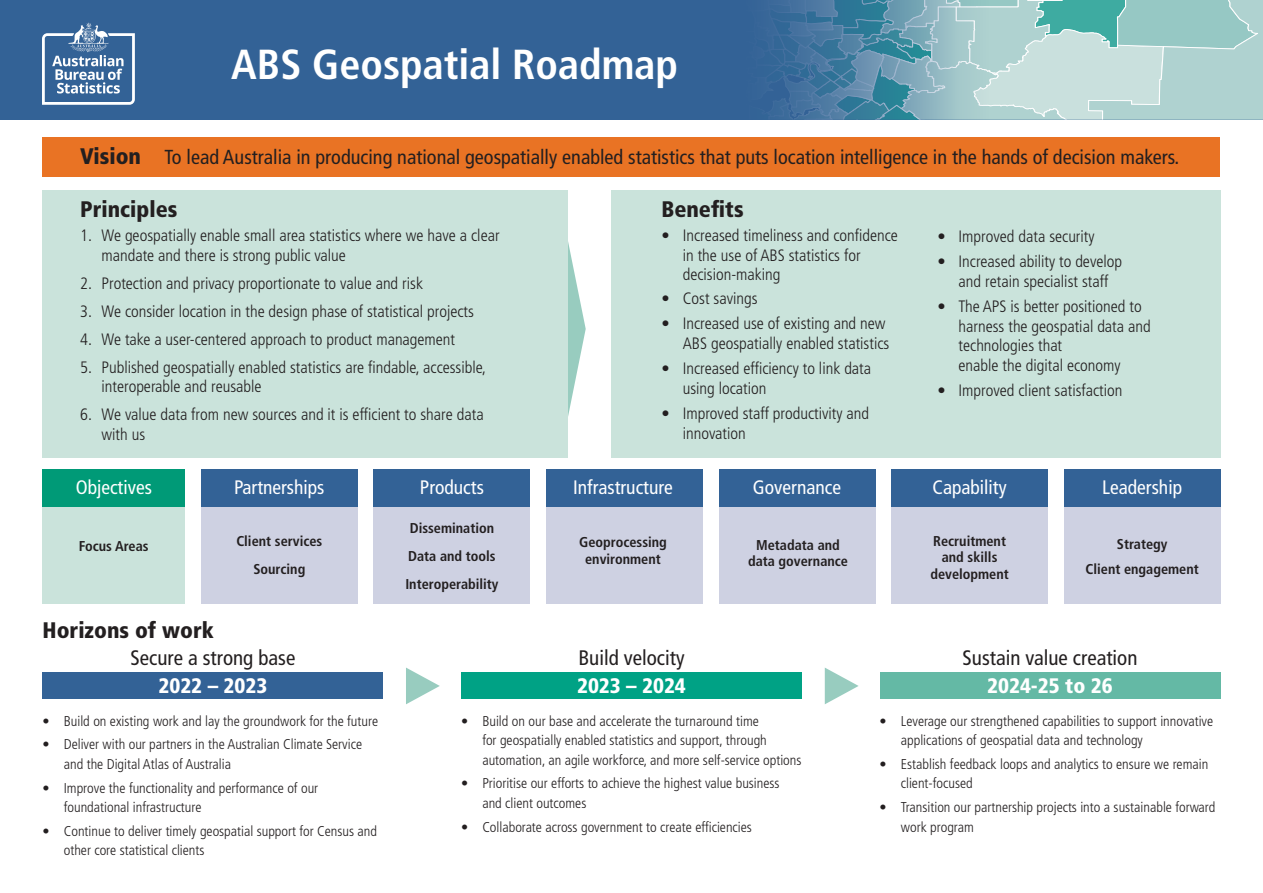
<style>
.page{position:relative;width:1263px;height:893px;background:#fff}
.page>*{position:absolute;margin:0;border:0;box-sizing:border-box;transform-origin:0 0}
.t1{font:700 condensed 42px "Frutiger LT Pro";color:#fff}
.t2{font:900 condensed 22.5px "Frutiger LT Pro";color:#231f20}
.t3{font:condensed 21px "Frutiger LT Pro";color:#231f20}
.t4{font:900 condensed 21px "Frutiger LT Pro";color:#fff}
.t5{font:condensed 20.25px "Frutiger LT Pro";color:#231f20}
.t6{font:condensed 19.5px "Frutiger LT Pro";color:#fff}
.t7{font:300 condensed 16.5px/19.5px "Frutiger LT Pro";color:#231f20}
.t8{font:300 condensed 14.25px/19.5px "Frutiger LT Pro";color:#231f20}
.t9{font:700 condensed 14.25px/16.5px "Frutiger LT Pro";color:#231f20;text-align:center}
.s1{font-weight:900;font-size:22.5px}
</style>
<div class="page">
<div style="left:43px;top:137px;width:1177px;height:40px;background:#e97324"></div>
<svg style="left:568px;top:242px;width:18px;height:174px"></svg>
<div style="left:1064px;top:469px;width:156px;height:40px;background:#336296"></div>
<div style="left:1064px;top:508px;width:156px;height:96px;background:#ced1e2"></div>
<div style="left:891px;top:469px;width:157px;height:40px;background:#336296"></div>
<div style="left:891px;top:508px;width:157px;height:96px;background:#ced1e2"></div>
<div style="left:719px;top:469px;width:156px;height:40px;background:#336296"></div>
<div style="left:719px;top:508px;width:156px;height:96px;background:#ced1e2"></div>
<div style="left:201px;top:469px;width:157px;height:40px;background:#336296"></div>
<div style="left:201px;top:508px;width:157px;height:96px;background:#ced1e2"></div>
<div style="left:43px;top:469px;width:142px;height:40px;background:#009a77"></div>
<div style="left:43px;top:508px;width:142px;height:96px;background:#cae3db"></div>
<div style="left:374px;top:469px;width:156px;height:40px;background:#336296"></div>
<div style="left:374px;top:508px;width:156px;height:96px;background:#ced1e2"></div>
<div style="left:43px;top:190px;width:525px;height:267px;background:#cae3db"></div>
<div style="left:611px;top:190px;width:609px;height:267px;background:#cae3db"></div>
<div style="left:0;top:0;width:1263px;height:120px;background:#336296"></div>
<svg style="left:769px;top:0;width:494px;height:120px;background:#8cb7c0"></svg>
<svg style="left:42px;top:22px;width:93px;height:83px"></svg>
<svg style="left:406px;top:668px;width:34px;height:36px"></svg>
<svg style="left:825px;top:668px;width:34px;height:36px"></svg>
<div style="left:43px;top:673px;width:340px;height:26px;background:#336296"></div>
<div style="left:880px;top:673px;width:340px;height:26px;background:#64b9a5"></div>
<div style="left:461px;top:673px;width:341px;height:26px;background:#00a285"></div>
<div style="left:546px;top:469px;width:157px;height:40px;background:#336296"></div>
<div style="left:546px;top:508px;width:157px;height:96px;background:#ced1e2"></div>
<h1 class="t1" style="left:231px;top:40px;width:448px">ABS Geospatial Roadmap</h1>
<p class="t5" style="left:80px;top:145px;width:1100px"><span class="s1">Vision</span> To lead Australia in producing national geospatially enabled statistics that puts location intelligence in the hands of decision makers.</p>
<h2 class="t2" style="left:80px;top:196px;width:99px">Principles</h2>
<p class="t7" style="left:101px;top:226px;width:400px;text-indent:-21px">1. We geospatially enable small area statistics where we have a clear mandate and there is strong public value</p>
<p class="t7" style="left:80px;top:273px;width:344px">2. Protection and privacy proportionate to value and risk</p>
<p class="t7" style="left:80px;top:301px;width:395px">3. We consider location in the design phase of statistical projects</p>
<p class="t7" style="left:80px;top:329px;width:376px">4. We take a user-centered approach to product management</p>
<p class="t7" style="left:101px;top:357px;width:386px;text-indent:-21px">5. Published geospatially enabled statistics are findable, accessible, interoperable and reusable</p>
<p class="t7" style="left:101px;top:405px;width:384px;text-indent:-21px">6. We value data from new sources and it is efficient to share data with us</p>
<p class="t6" style="left:76px;top:475px;width:78px">Objectives</p>
<p class="t9" style="left:79px;top:538px;width:71px">Focus Areas</p>
<p class="t6" style="left:234px;top:475px;width:92px">Partnerships</p>
<p class="t9" style="left:236px;top:527px;width:88px;line-height:28px">Client services<br>Sourcing</p>
<p class="t6" style="left:420px;top:475px;width:65px">Products</p>
<p class="t9" style="left:405px;top:514px;width:95px;line-height:28px">Dissemination<br>Data and tools<br>Interoperability</p>
<h2 class="t2" style="left:661px;top:196px;width:84px">Benefits</h2>
<p class="t7" style="left:683px;top:226px;width:217px;text-indent:-21px">• Increased timeliness and confidence in the use of ABS statistics for decision-making</p>
<p class="t7" style="left:661px;top:289px;width:98px">• Cost savings</p>
<p class="t7" style="left:661px;top:314px;width:229px;text-align:right">• Increased use of existing and new<br>ABS geospatially enabled statistics</p>
<p class="t7" style="left:683px;top:359px;width:190px;text-indent:-21px">• Increased efficiency to link data using location</p>
<p class="t7" style="left:683px;top:404px;width:188px;text-indent:-21px">• Improved staff productivity and innovation</p>
<p class="t7" style="left:937px;top:226px;width:159px">• Improved data security</p>
<p class="t7" style="left:937px;top:252px;width:186px;text-align:center">• Increased ability to develop and retain specialist staff</p>
<p class="t7" style="left:958px;top:297px;width:194px;text-indent:-21px">• The APS is better positioned to harness the geospatial data and technologies that<br>enable the digital economy</p>
<p class="t7" style="left:937px;top:381px;width:187px">• Improved client satisfaction</p>
<p class="t6" style="left:573px;top:475px;width:101px">Infrastructure</p>
<p class="t9" style="left:579px;top:534px;width:89px">Geoprocessing environment</p>
<p class="t6" style="left:753px;top:475px;width:90px">Governance</p>
<p class="t9" style="left:748px;top:537px;width:102px">Metadata and data governance</p>
<p class="t6" style="left:933px;top:475px;width:75px">Capability</p>
<p class="t9" style="left:930px;top:533px;width:80px">Recruitment and skills development</p>
<p class="t6" style="left:1102px;top:475px;width:81px">Leadership</p>
<p class="t9" style="left:1085px;top:531px;width:115px;line-height:25px">Strategy<br>Client engagement</p>
<h2 class="t2" style="left:43px;top:616px;width:173px">Horizons of work</h2>
<p class="t3" style="left:131px;top:646px;width:166px">Secure a strong base</p>
<p class="t3" style="left:578px;top:646px;width:108px">Build velocity</p>
<p class="t3" style="left:962px;top:646px;width:176px">Sustain value creation</p>
<p class="t4" style="left:159px;top:673px;width:110px">2022 – 2023</p>
<p class="t8" style="left:43px;top:711px;width:337px">• Build on existing work and lay the groundwork for the future</p>
<p class="t8" style="left:64px;top:735px;width:300px;text-indent:-21px">• Deliver with our partners in the Australian Climate Service and the Digital Atlas of Australia</p>
<p class="t8" style="left:64px;top:778px;width:256px;text-indent:-21px">• Improve the functionality and performance of our foundational infrastructure</p>
<p class="t8" style="left:64px;top:821px;width:315px;text-indent:-21px">• Continue to deliver timely geospatial support for Census and other core statistical clients</p>
<p class="t4" style="left:577px;top:673px;width:110px">2023 – 2024</p>
<p class="t8" style="left:482px;top:711px;width:321px;text-indent:-21px">• Build on our base and accelerate the turnaround time<br>for geospatially enabled statistics and support, through automation, an agile workforce, and more self-service options</p>
<p class="t8" style="left:482px;top:774px;width:299px;text-indent:-21px">• Prioritise our efforts to achieve the highest value business and client outcomes</p>
<p class="t8" style="left:461px;top:817px;width:292px">• Collaborate across government to create efficiencies</p>
<p class="t4" style="left:987px;top:673px;width:127px">2024-25 to 26</p>
<p class="t8" style="left:901px;top:711px;width:314px;text-indent:-21px">• Leverage our strengthened capabilities to support innovative applications of geospatial data and technology</p>
<p class="t8" style="left:901px;top:754px;width:309px;text-indent:-21px">• Establish feedback loops and analytics to ensure we remain client-focused</p>
<p class="t8" style="left:901px;top:798px;width:316px;text-indent:-21px">• Transition our partnership projects into a sustainable forward work program</p>
</div>
